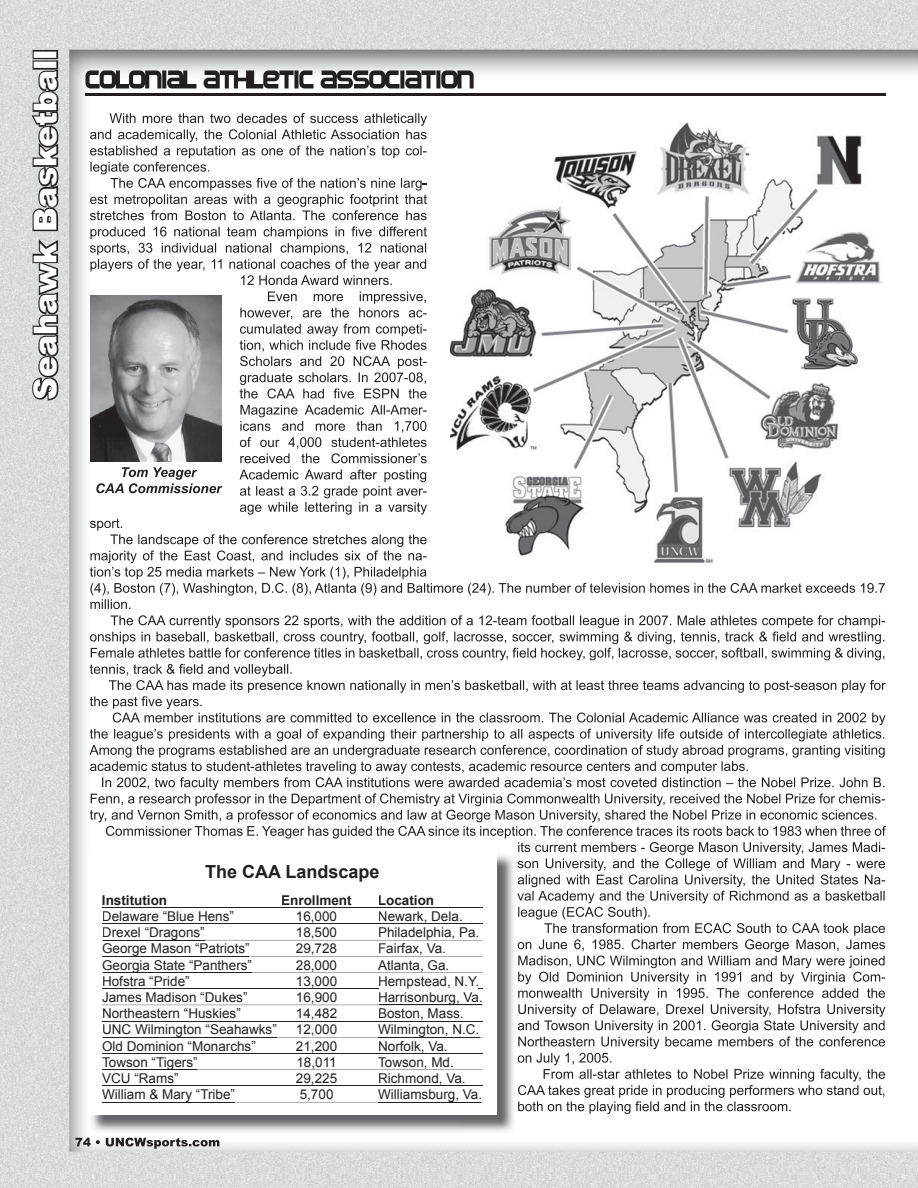
<style>
.page{position:relative;width:918px;height:1188px;background:#fff}
.page>*{position:absolute;margin:0;border:0;box-sizing:border-box;transform-origin:0 0}
.t1{font:900 31.5px "Arial";color:#fff}
.t2{font:700 18px "Arial";color:#231f20}
.t3{font:13.5px "Arial";color:#231f20}
.t4{font:700 13.5px "Arial";color:#231f20}
</style>
<div class="page">
<img style="left:0;top:0;width:918px;height:1188px">
<img style="left:75px;top:1138px;width:144px;height:11px">
<img style="left:32px;top:377px;width:26px;height:24px">
<img style="left:38px;top:335px;width:20px;height:43px">
<svg style="left:45px;top:355px;width:8px;height:2px"></svg>
<img style="left:33px;top:315px;width:25px;height:20px">
<img style="left:38px;top:292px;width:20px;height:23px">
<img style="left:39px;top:263px;width:19px;height:32px">
<img style="left:33px;top:239px;width:25px;height:24px">
<img style="left:33px;top:207px;width:25px;height:24px">
<img style="left:38px;top:187px;width:20px;height:21px">
<img style="left:38px;top:167px;width:20px;height:20px">
<img style="left:33px;top:143px;width:25px;height:24px">
<img style="left:38px;top:127px;width:20px;height:21px">
<img style="left:32px;top:91px;width:26px;height:36px">
<img style="left:38px;top:70px;width:20px;height:22px">
<svg style="left:43px;top:82px;width:9px;height:2px"></svg>
<img style="left:33px;top:50px;width:25px;height:20px">
<img style="left:86px;top:94px;width:800px;height:1px">
<img style="left:86px;top:70px;width:388px;height:18px">
<svg style="left:441px;top:121px;width:442px;height:447px"></svg>
<img style="left:122px;top:467px;width:75px;height:13px">
<img style="left:96px;top:483px;width:127px;height:10px">
<img style="left:90px;top:296px;width:131px;height:165px">
<img style="left:462px;top:853px;width:53px;height:281px">
<img style="left:90px;top:1115px;width:372px;height:19px">
<svg style="left:88px;top:851px;width:409px;height:264px"></svg>
<svg style="left:90px;top:123px;width:13px;height:1px"></svg>
<img style="left:110px;top:113px;width:317px;height:13px">
<img style="left:90px;top:129px;width:337px;height:13px">
<img style="left:90px;top:146px;width:337px;height:12px">
<img style="left:90px;top:162px;width:119px;height:12px">
<img style="left:90px;top:178px;width:332px;height:13px">
<img style="left:90px;top:194px;width:337px;height:13px">
<img style="left:90px;top:210px;width:337px;height:10px">
<img style="left:90px;top:227px;width:337px;height:12px">
<img style="left:90px;top:243px;width:337px;height:12px">
<img style="left:90px;top:259px;width:337px;height:13px">
<img style="left:241px;top:275px;width:151px;height:10px">
<img style="left:252px;top:291px;width:175px;height:13px">
<img style="left:240px;top:308px;width:187px;height:11px">
<img style="left:240px;top:324px;width:187px;height:12px">
<img style="left:240px;top:340px;width:187px;height:12px">
<img style="left:240px;top:356px;width:187px;height:13px">
<img style="left:240px;top:372px;width:187px;height:13px">
<img style="left:240px;top:389px;width:187px;height:9px">
<img style="left:240px;top:405px;width:187px;height:12px">
<img style="left:240px;top:421px;width:187px;height:12px">
<img style="left:240px;top:437px;width:187px;height:12px">
<img style="left:240px;top:453px;width:187px;height:10px">
<img style="left:239px;top:470px;width:188px;height:12px">
<img style="left:240px;top:486px;width:187px;height:12px">
<img style="left:240px;top:502px;width:187px;height:13px">
<img style="left:90px;top:518px;width:32px;height:13px">
<img style="left:90px;top:534px;width:337px;height:13px">
<img style="left:90px;top:551px;width:337px;height:12px">
<img style="left:90px;top:567px;width:337px;height:12px">
<img style="left:90px;top:583px;width:796px;height:13px">
<img style="left:90px;top:599px;width:42px;height:10px">
<img style="left:90px;top:615px;width:795px;height:13px">
<img style="left:90px;top:632px;width:796px;height:12px">
<img style="left:91px;top:648px;width:795px;height:12px">
<img style="left:90px;top:664px;width:202px;height:13px">
<img style="left:90px;top:680px;width:796px;height:13px">
<img style="left:90px;top:696px;width:112px;height:13px">
<img style="left:90px;top:713px;width:796px;height:12px">
<img style="left:90px;top:729px;width:796px;height:12px">
<img style="left:90px;top:745px;width:796px;height:13px">
<img style="left:90px;top:761px;width:659px;height:13px">
<img style="left:102px;top:777px;width:784px;height:13px">
<img style="left:91px;top:794px;width:794px;height:12px">
<img style="left:90px;top:810px;width:787px;height:12px">
<img style="left:90px;top:826px;width:796px;height:13px">
<img style="left:518px;top:842px;width:367px;height:13px">
<img style="left:518px;top:858px;width:368px;height:13px">
<img style="left:518px;top:875px;width:367px;height:12px">
<img style="left:517px;top:891px;width:369px;height:12px">
<img style="left:518px;top:907px;width:133px;height:13px">
<img style="left:517px;top:923px;width:369px;height:13px">
<img style="left:518px;top:939px;width:368px;height:13px">
<img style="left:518px;top:956px;width:368px;height:12px">
<img style="left:518px;top:972px;width:367px;height:12px">
<img style="left:518px;top:988px;width:368px;height:13px">
<img style="left:518px;top:1004px;width:368px;height:13px">
<img style="left:518px;top:1020px;width:368px;height:13px">
<img style="left:518px;top:1037px;width:368px;height:12px">
<img style="left:518px;top:1053px;width:93px;height:12px">
<img style="left:517px;top:1069px;width:369px;height:13px">
<img style="left:518px;top:1085px;width:368px;height:13px">
<img style="left:518px;top:1101px;width:273px;height:13px">
<h1 class="t1" style="left:22px;top:400px;width:352px;rotate:-90deg">Seahawk Basketball</h1>
<h2 class="t2" style="left:205px;top:860px;width:176px">The CAA Landscape</h2>
<p class="t4" style="left:102px;top:891px;width:67px">Institution</p>
<p class="t4" style="left:281px;top:891px;width:72px">Enrollment</p>
<p class="t4" style="left:378px;top:891px;width:58px">Location</p>
<p class="t3" style="left:102px;top:907px;width:134px">Delaware “Blue Hens”</p>
<p class="t3" style="left:296px;top:907px;width:43px">16,000</p>
<p class="t3" style="left:378px;top:907px;width:86px">Newark, Dela.</p>
<p class="t3" style="left:102px;top:924px;width:104px">Drexel “Dragons”</p>
<p class="t3" style="left:296px;top:924px;width:43px">18,500</p>
<p class="t3" style="left:378px;top:924px;width:103px">Philadelphia, Pa.</p>
<p class="t3" style="left:102px;top:940px;width:149px">George Mason “Patriots”</p>
<p class="t3" style="left:296px;top:940px;width:43px">29,728</p>
<p class="t3" style="left:378px;top:940px;width:70px">Fairfax, Va.</p>
<p class="t3" style="left:102px;top:956px;width:152px">Georgia State “Panthers”</p>
<p class="t3" style="left:296px;top:956px;width:43px">28,000</p>
<p class="t3" style="left:378px;top:956px;width:73px">Atlanta, Ga.</p>
<p class="t3" style="left:102px;top:972px;width:89px">Hofstra “Pride”</p>
<p class="t3" style="left:296px;top:972px;width:43px">13,000</p>
<p class="t3" style="left:378px;top:972px;width:103px">Hempstead, N.Y.</p>
<p class="t3" style="left:102px;top:988px;width:147px">James Madison “Dukes”</p>
<p class="t3" style="left:296px;top:988px;width:43px">16,900</p>
<p class="t3" style="left:378px;top:988px;width:106px">Harrisonburg, Va.</p>
<p class="t3" style="left:102px;top:1005px;width:140px">Northeastern “Huskies”</p>
<p class="t3" style="left:296px;top:1005px;width:43px">14,482</p>
<p class="t3" style="left:378px;top:1005px;width:87px">Boston, Mass.</p>
<p class="t3" style="left:102px;top:1021px;width:176px">UNC Wilmington “Seahawks”</p>
<p class="t3" style="left:296px;top:1021px;width:43px">12,000</p>
<p class="t3" style="left:378px;top:1021px;width:103px">Wilmington, N.C.</p>
<p class="t3" style="left:102px;top:1037px;width:155px">Old Dominion “Monarchs”</p>
<p class="t3" style="left:296px;top:1037px;width:43px">21,200</p>
<p class="t3" style="left:378px;top:1037px;width:71px">Norfolk, Va.</p>
<p class="t3" style="left:102px;top:1053px;width:97px">Towson “Tigers”</p>
<p class="t3" style="left:296px;top:1053px;width:42px">18,011</p>
<p class="t3" style="left:378px;top:1053px;width:77px">Towson, Md.</p>
<p class="t3" style="left:102px;top:1069px;width:78px">VCU “Rams”</p>
<p class="t3" style="left:296px;top:1069px;width:43px">29,225</p>
<p class="t3" style="left:378px;top:1069px;width:89px">Richmond, Va.</p>
<p class="t3" style="left:102px;top:1086px;width:134px">William &amp; Mary “Tribe”</p>
<p class="t3" style="left:300px;top:1086px;width:35px">5,700</p>
<p class="t3" style="left:378px;top:1086px;width:106px">Williamsburg, Va.</p>
</div>
